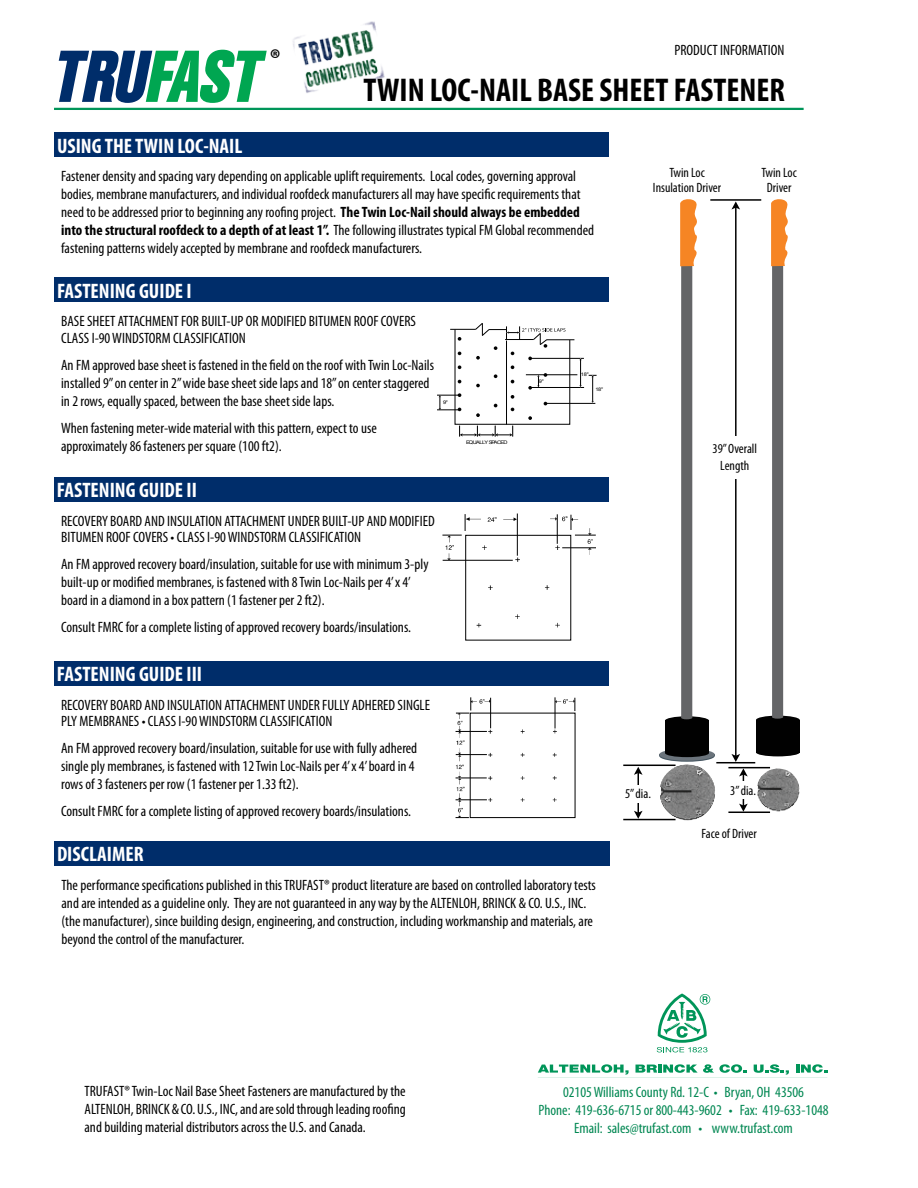
<style>
.page{position:relative;width:918px;height:1188px;background:#fff}
.page>*{position:absolute;margin:0;border:0;box-sizing:border-box;transform-origin:0 0}
.t1{font:700 condensed 33px "Myriad Pro";color:#000}
.t2{font:700 condensed 27.3px "Myriad Pro";color:#000}
.t3{font:700 condensed 21px "Myriad Pro";color:#fff}
.t4{font:condensed 15px/18px "Myriad Pro";color:#000}
.t5{font:condensed 15px/18px "Myriad Pro";color:#008752;text-align:center}
.t6{font:condensed 13.5px/15px "Myriad Pro";color:#000;text-align:center}
.t7{font:4.95px "Arial";letter-spacing:-.14em;color:#010101;scale:1.15 1}
.t8{font:4.95px "Arial";letter-spacing:-.11em;color:#010101;scale:1.15 1}
.s1{font-weight:700}
</style>
<div class="page">
<div style="left:54px;top:133px;width:555px;height:24px;background:#002d6a"></div>
<hr style="left:54px;top:108px;width:750px;height:2px;background:#009559">
<svg style="left:59px;top:50px;width:208px;height:53px"></svg>
<img style="left:293px;top:21px;width:92px;height:72px">
<div style="left:54px;top:841px;width:555px;height:25px;background:#002d6a"></div>
<svg style="left:538px;top:1064px;width:91px;height:11px"></svg>
<svg style="left:636px;top:1064px;width:111px;height:9px"></svg>
<svg style="left:754px;top:1064px;width:35px;height:11px"></svg>
<svg style="left:796px;top:1064px;width:31px;height:9px"></svg>
<svg style="left:657px;top:993px;width:53px;height:59px"></svg>
<hr style="left:538px;top:1078px;width:289px;height:1px;background:#009559">
<div style="left:54px;top:278px;width:555px;height:24px;background:#002d6a"></div>
<div style="left:54px;top:477px;width:555px;height:25px;background:#002d6a"></div>
<div style="left:54px;top:661px;width:555px;height:25px;background:#002d6a"></div>
<svg style="left:659px;top:750px;width:56px;height:12px"></svg>
<svg style="left:659px;top:749px;width:56px;height:12px"></svg>
<div style="left:665px;top:716px;width:44px;height:9px;background:#010101;border-radius:50%"></div>
<div style="left:665px;top:749px;width:44px;height:8px;background:#010101;border-radius:50%"></div>
<div style="left:665px;top:721px;width:44px;height:32px;background:#010101"></div>
<div style="left:681px;top:266px;width:11px;height:452px;background:#646567"></div>
<svg style="left:681px;top:717px;width:11px;height:2px"></svg>
<svg style="left:680px;top:199px;width:17px;height:67px"></svg>
<img style="left:660px;top:764px;width:55px;height:56px">
<div style="left:756px;top:716px;width:44px;height:8px;background:#010101;border-radius:50%"></div>
<div style="left:756px;top:748px;width:44px;height:8px;background:#010101;border-radius:50%"></div>
<div style="left:756px;top:720px;width:44px;height:32px;background:#010101"></div>
<div style="left:772px;top:265px;width:11px;height:452px;background:#646567"></div>
<svg style="left:772px;top:717px;width:11px;height:2px"></svg>
<svg style="left:771px;top:199px;width:17px;height:67px"></svg>
<img style="left:757px;top:769px;width:42px;height:43px">
<hr style="left:735px;top:206px;width:2px;height:552px;background:#000">
<div style="left:718px;top:436px;width:37px;height:43px;background:#fff"></div>
<svg style="left:731px;top:754px;width:9px;height:8px"></svg>
<svg style="left:731px;top:201px;width:9px;height:9px"></svg>
<hr style="left:710px;top:199px;width:51px;height:2px;background:#000">
<hr style="left:716px;top:762px;width:39px;height:1px;background:#000">
<hr style="left:637px;top:771px;width:2px;height:44px;background:#000">
<div style="left:621px;top:785px;width:36px;height:17px;background:#fff"></div>
<svg style="left:634px;top:811px;width:9px;height:8px"></svg>
<svg style="left:634px;top:767px;width:9px;height:8px"></svg>
<hr style="left:623px;top:765px;width:53px;height:1px;background:#000">
<hr style="left:623px;top:819px;width:53px;height:1px;background:#000">
<hr style="left:529px;top:358px;width:55px;height:1px;background:#010101">
<hr style="left:530px;top:387px;width:54px;height:1px;background:#010101">
<hr style="left:545px;top:403px;width:50px;height:1px;background:#010101">
<svg style="left:589px;top:375px;width:8px;height:28px"></svg>
<svg style="left:437px;top:323px;width:145px;height:114px"></svg>
<div style="left:465px;top:535px;width:106px;height:106px;border:1px solid #010101"></div>
<svg style="left:503px;top:517px;width:14px;height:4px"></svg>
<svg style="left:555px;top:623px;width:5px;height:4px"></svg>
<svg style="left:477px;top:623px;width:4px;height:4px"></svg>
<svg style="left:545px;top:585px;width:4px;height:5px"></svg>
<svg style="left:515px;top:558px;width:5px;height:4px"></svg>
<svg style="left:488px;top:585px;width:5px;height:5px"></svg>
<hr style="left:517px;top:514px;width:1px;height:42px;background:#010101">
<svg style="left:442px;top:514px;width:54px;height:46px"></svg>
<hr style="left:443px;top:560px;width:70px;height:1px;background:#010101">
<svg style="left:550px;top:515px;width:46px;height:40px"></svg>
<hr style="left:557px;top:514px;width:1px;height:30px;background:#010101">
<div style="left:470px;top:713px;width:105px;height:105px;border:1px solid #010101"></div>
<svg style="left:456px;top:697px;width:36px;height:121px"></svg>
<hr style="left:555px;top:697px;width:1px;height:31px;background:#010101">
<svg style="left:555px;top:698px;width:21px;height:13px"></svg>
<hr style="left:743px;top:772px;width:1px;height:36px;background:#000">
<div style="left:726px;top:782px;width:25px;height:17px;background:#fff"></div>
<svg style="left:739px;top:804px;width:9px;height:8px"></svg>
<svg style="left:739px;top:768px;width:9px;height:9px"></svg>
<hr style="left:728px;top:767px;width:42px;height:1px;background:#000">
<hr style="left:728px;top:812px;width:42px;height:1px;background:#000">
<h2 class="t2" style="left:270px;top:42px;width:12px">®</h2>
<p class="t4" style="left:674px;top:41px;width:112px">PRODUCT INFORMATION</p>
<h1 class="t1" style="left:364px;top:70px;width:423px">TWIN LOC-NAIL BASE SHEET FASTENER</h1>
<h3 class="t3" style="left:57px;top:132px;width:187px">USING THE TWIN LOC-NAIL</h3>
<p class="t4" style="left:61px;top:167px;width:534px">Fastener density and spacing vary depending on applicable uplift requirements. Local codes, governing approval bodies, membrane manufacturers, and individual roofdeck manufacturers all may have specific requirements that need to be addressed prior to beginning any roofing project. <span class="s1">The Twin Loc-Nail should always be embedded into the structural roofdeck to a depth of at least 1”.</span> The following illustrates typical FM Global recommended fastening patterns widely accepted by membrane and roofdeck manufacturers.</p>
<h3 class="t3" style="left:57px;top:277px;width:136px">FASTENING GUIDE I</h3>
<p class="t4" style="left:61px;top:313px;width:356px;line-height:16.5px">BASE SHEET ATTACHMENT FOR BUILT-UP OR MODIFIED BITUMEN ROOF COVERS<br>CLASS I-90 WINDSTORM CLASSIFICATION</p>
<p class="t4" style="left:61px;top:356px;width:374px">An FM approved base sheet is fastened in the field on the roof with Twin Loc-Nails installed 9” on center in 2” wide base sheet side laps and 18” on center staggered in 2 rows, equally spaced, between the base sheet side laps.</p>
<p class="t4" style="left:61px;top:419px;width:317px">When fastening meter-wide material with this pattern, expect to use approximately 86 fasteners per square (100 ft2).</p>
<h3 class="t3" style="left:57px;top:477px;width:142px">FASTENING GUIDE II</h3>
<p class="t4" style="left:61px;top:513px;width:375px;line-height:16.5px">RECOVERY BOARD AND INSULATION ATTACHMENT UNDER BUILT-UP AND MODIFIED<br>BITUMEN ROOF COVERS • CLASS I-90 WINDSTORM CLASSIFICATION</p>
<p class="t4" style="left:61px;top:555px;width:369px">An FM approved recovery board/insulation, suitable for use with minimum 3-ply built-up or modified membranes, is fastened with 8 Twin Loc-Nails per 4’ x 4’ board in a diamond in a box pattern (1 fastener per 2 ft2).</p>
<p class="t4" style="left:61px;top:618px;width:351px">Consult FMRC for a complete listing of approved recovery boards/insulations.</p>
<h3 class="t3" style="left:57px;top:661px;width:147px">FASTENING GUIDE III</h3>
<p class="t4" style="left:61px;top:696px;width:370px;line-height:16.5px">RECOVERY BOARD AND INSULATION ATTACHMENT UNDER FULLY ADHERED SINGLE<br>PLY MEMBRANES • CLASS I-90 WINDSTORM CLASSIFICATION</p>
<p class="t4" style="left:61px;top:739px;width:358px">An FM approved recovery board/insulation, suitable for use with fully adhered single ply membranes, is fastened with 12 Twin Loc-Nails per 4’ x 4’ board in 4 rows of 3 fasteners per row (1 fastener per 1.33 ft2).</p>
<p class="t4" style="left:61px;top:802px;width:351px">Consult FMRC for a complete listing of approved recovery boards/insulations.</p>
<p class="t8" style="left:443px;top:399px;width:6px">9"</p>
<p class="t7" style="left:466px;top:439px;width:37px">EQUALLY SPACED</p>
<p class="t8" style="left:539px;top:378px;width:6px">9"</p>
<p class="t8" style="left:581px;top:371px;width:8px">18"</p>
<p class="t8" style="left:595px;top:386px;width:8px">18"</p>
<h3 class="t3" style="left:57px;top:841px;width:88px">DISCLAIMER</h3>
<p class="t4" style="left:61px;top:876px;width:536px">The performance specifications published in this TRUFAST® product literature are based on controlled laboratory tests and are intended as a guideline only. They are not guaranteed in any way by the ALTENLOH, BRINCK &amp; CO. U.S., INC. (the manufacturer), since building design, engineering, and construction, including workmanship and materials, are beyond the control of the manufacturer.</p>
<p class="t6" style="left:653px;top:165px;width:70px">Twin Loc<br>Insulation Driver</p>
<p class="t6" style="left:761px;top:165px;width:37px">Twin Loc<br>Driver</p>
<p class="t6" style="left:713px;top:441px;width:46px;line-height:16.2px">39” Overall<br>Length</p>
<p class="t6" style="left:625px;top:786px;width:27px">5” dia.</p>
<p class="t6" style="left:730px;top:783px;width:27px">3” dia.</p>
<p class="t6" style="left:702px;top:826px;width:57px">Face of Driver</p>
<p class="t4" style="left:84px;top:1082px;width:323px;text-align:justify">TRUFAST® Twin-Loc Nail Base Sheet Fasteners are manufactured by the ALTENLOH, BRINCK &amp; CO. U.S., INC, and are sold through leading roofing and building material distributors across the U.S. and Canada.</p>
<p class="t5" style="left:538px;top:1082px;width:292px">02105 Williams County Rd. 12-C • Bryan, OH 43506<br>Phone: 419-636-6715 or 800-443-9602 • Fax: 419-633-1048<br>Email: sales@trufast.com • www.trufast.com</p>
</div>
